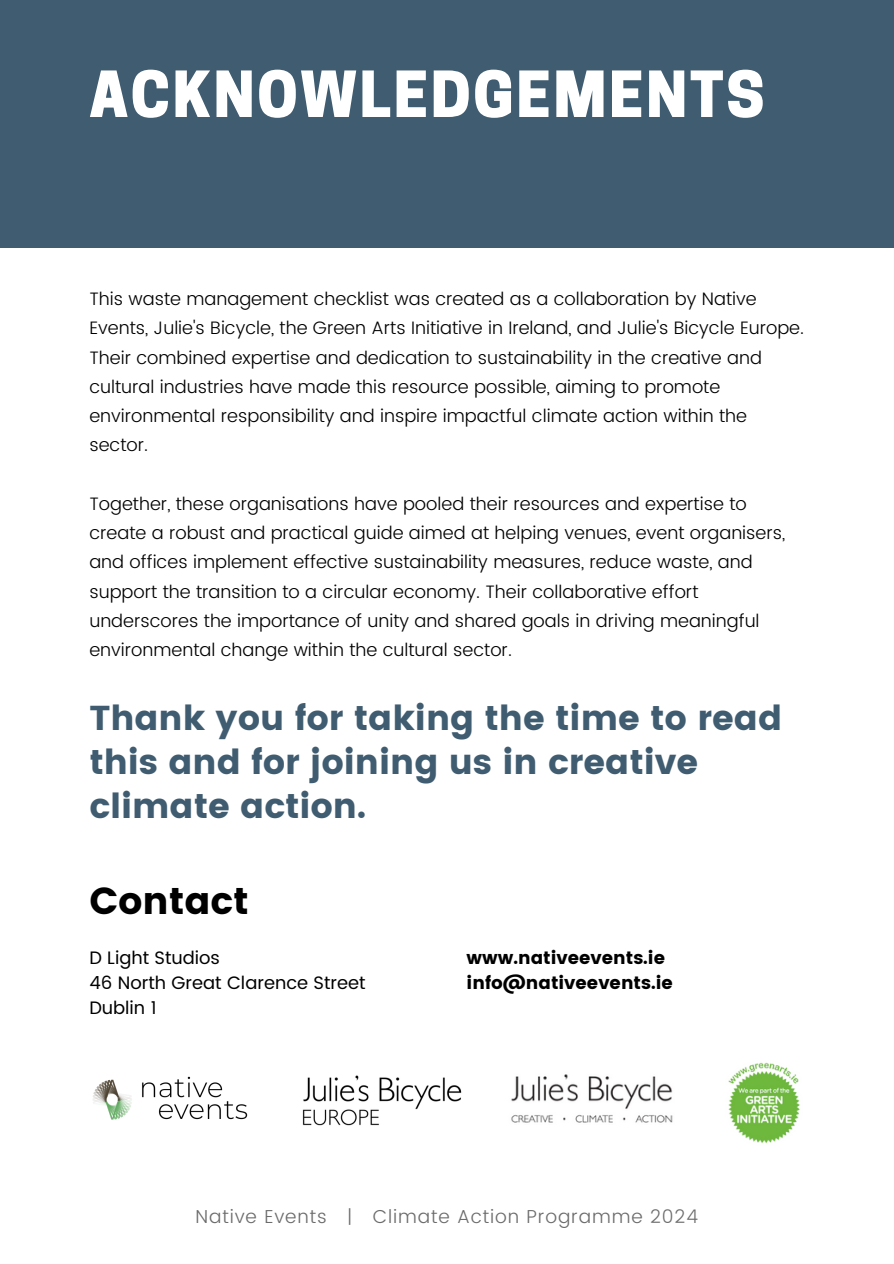
<style>
.page{position:relative;width:894px;height:1264px;background:#fff}
.page>*{position:absolute;margin:0;border:0;box-sizing:border-box;transform-origin:0 0}
.t1{font:800 59.55px "Cooper Hewitt";letter-spacing:.04em;color:#fff}
.t2{font:37.5px "Poppins";color:#000}
.t3{font:34.5px/43.8px "Poppins";color:#3f5c70}
.t4{font:300 18.75px "Poppins";letter-spacing:.045em;color:#6b6b6b}
.t5{font:300 18px/29.2px "Poppins";color:#000}
.t6{font:18px "Poppins";color:#000}
.t7{font:18px/24.8px "Poppins";color:#000}
</style>
<div class="page">
<div style="left:0;top:0;width:893px;height:247px;background:#3f5c70"></div>
<img style="left:93px;top:1076px;width:155px;height:44px">
<img style="left:728px;top:1062px;width:72px;height:82px">
<img style="left:302px;top:1075px;width:160px;height:51px">
<img style="left:511px;top:1074px;width:162px;height:49px">
<p class="t1" style="left:89px;top:72px;width:676px">ACKNOWLEDGEMENTS</p>
<p class="t5" style="left:89px;top:284px;width:716px">This waste management checklist was created as a collaboration by Native Events, Julie's Bicycle, the Green Arts Initiative in Ireland, and Julie's Bicycle Europe.<br>Their combined expertise and dedication to sustainability in the creative and cultural industries have made this resource possible, aiming to promote environmental responsibility and inspire impactful climate action within the sector.</p>
<p class="t5" style="left:89px;top:489px;width:697px">Together, these organisations have pooled their resources and expertise to create a robust and practical guide aimed at helping venues, event organisers, and offices implement effective sustainability measures, reduce waste, and support the transition to a circular economy. Their collaborative effort underscores the importance of unity and shared goals in driving meaningful environmental change within the cultural sector.</p>
<p class="t3" style="left:89px;top:696px;width:694px">Thank you for taking the time to read this and for joining us in creative climate action.</p>
<h2 class="t2" style="left:89px;top:878px;width:161px">Contact</h2>
<p class="t6" style="left:89px;top:947px;width:132px">D Light Studios</p>
<p class="t6" style="left:89px;top:972px;width:277px">46 North Great Clarence Street</p>
<p class="t6" style="left:89px;top:996px;width:69px">Dublin 1</p>
<h3 class="t7" style="left:466px;top:945px;width:208px">www.nativeevents.ie info@nativeevents.ie</h3>
<p class="t4" style="left:195px;top:1205px;width:503px">Native Events | Climate Action Programme 2024</p>
</div>
